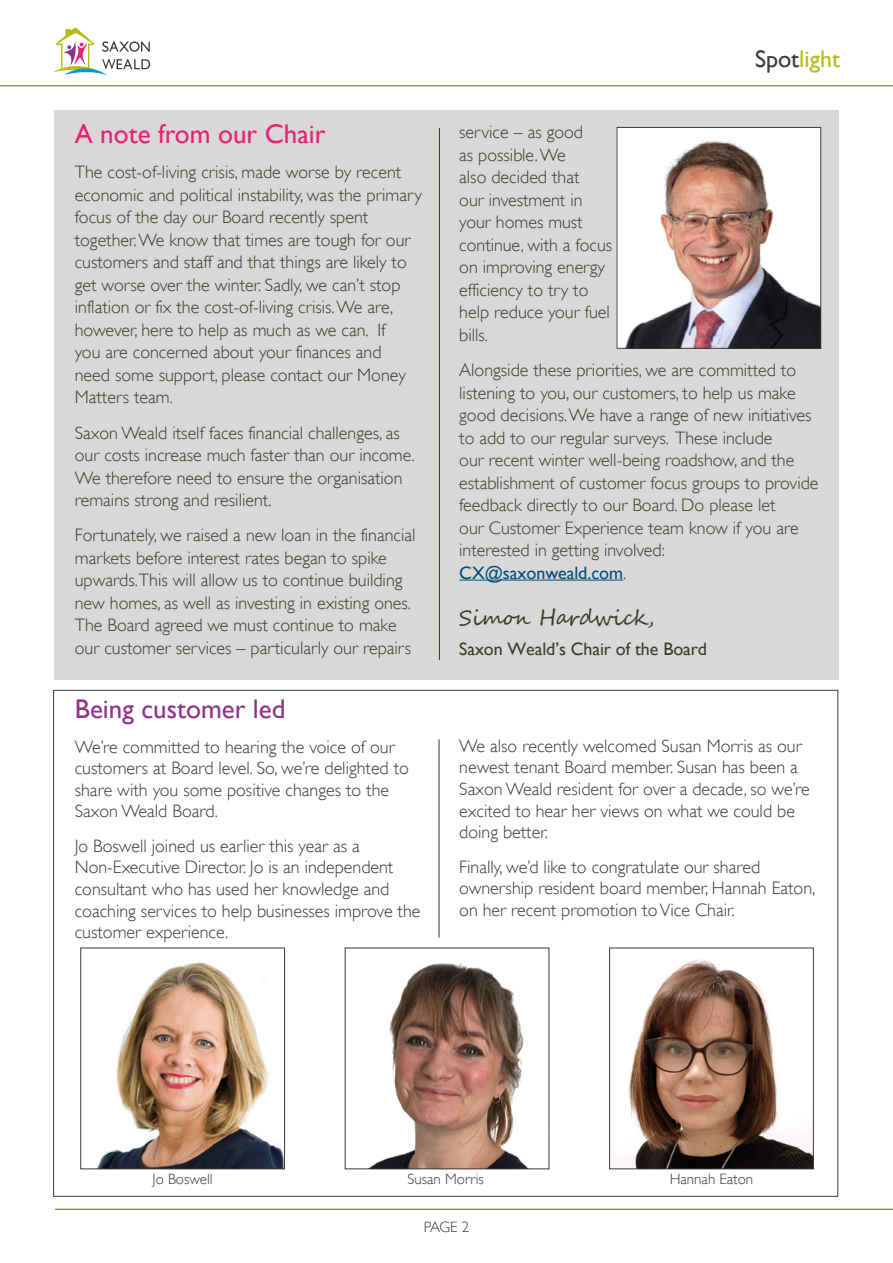
<style>
.page{position:relative;width:893px;height:1263px;background:#fff}
.page>*{position:absolute;margin:0;border:0;box-sizing:border-box;transform-origin:0 0}
.t1{font:27px "Gill Alt One";color:#e72176}
.t2{font:27px "Gill Alt One";color:#913189}
.t3{font:24px "Gill Alt One";color:#b4bd10}
.t4{font:21px "Segoe Script";letter-spacing:-.005em;color:#3c3935}
.t5{font:300 18px/22.5px "Gill Alt One";color:#3c3935}
.t6{font:18px "Gill Sans";letter-spacing:-.005em;color:#3c3935}
.t7{font:300 15px "Gill Alt One";color:#3c3935}
.s1{color:#3c3935}
.s2{font-weight:400;color:#004d7e}
</style>
<div class="page">
<div style="left:54px;top:111px;width:785px;height:569px;background:#d9d8d6"></div>
<hr style="left:55px;top:1209px;width:838px;height:1px;background:#6c702e">
<img style="left:619px;top:129px;width:200px;height:218px">
<div style="left:617px;top:127px;width:204px;height:222px;border:1px solid #3c3935"></div>
<hr style="left:459px;top:580px;width:164px;height:1px;background:#004d7e">
<hr style="left:439px;top:128px;width:1px;height:532px;background:#3c3935">
<svg style="left:53px;top:28px;width:97px;height:47px"></svg>
<hr style="left:0;top:85px;width:893px;height:1px;background:#6c702e">
<img style="left:370px;top:962px;width:157px;height:205px">
<img style="left:97px;top:962px;width:186px;height:205px">
<div style="left:80px;top:947px;width:205px;height:222px;border:1px solid #3c3935"></div>
<img style="left:611px;top:959px;width:201px;height:208px">
<div style="left:609px;top:947px;width:205px;height:222px;border:1px solid #3c3935"></div>
<hr style="left:439px;top:739px;width:1px;height:199px;background:#3c3935">
<h1 class="t1" style="left:75px;top:118px;width:252px">A note from our Chair</h1>
<p class="t5" style="left:75px;top:161px;width:349px">The cost-of-living crisis, made worse by recent economic and political instability, was the primary focus of the day our Board recently spent together. We know that times are tough for our customers and staff and that things are likely to get worse over the winter. Sadly, we can’t stop inflation or fix the cost-of-living crisis. We are, however, here to help as much as we can. If<br>you are concerned about your finances and<br>need some support, please contact our Money Matters team.</p>
<p class="t5" style="left:75px;top:421px;width:342px">Saxon Weald itself faces financial challenges, as our costs increase much faster than our income.<br>We therefore need to ensure the organisation remains strong and resilient.</p>
<p class="t5" style="left:75px;top:524px;width:342px">Fortunately, we raised a new loan in the financial markets before interest rates began to spike upwards.This will allow us to continue building new homes, as well as investing in existing ones.<br>The Board agreed we must continue to make our customer services – particularly our repairs</p>
<h1 class="t2" style="left:75px;top:693px;width:212px">Being customer led</h1>
<p class="t5" style="left:75px;top:736px;width:336px;line-height:21.6px">We’re committed to hearing the voice of our customers at Board level. So, we’re delighted to share with you some positive changes to the Saxon Weald Board.</p>
<p class="t5" style="left:75px;top:835px;width:347px;line-height:21.6px">Jo Boswell joined us earlier this year as a Non-Executive Director. Jo is an independent consultant who has used her knowledge and coaching services to help businesses improve the customer experience.</p>
<h2 class="t3" style="left:755px;top:45px;width:86px"><span class="s1">Spot</span>light</h2>
<p class="t5" style="left:459px;top:121px;width:154px">service – as good<br>as possible. We<br>also decided that<br>our investment in your homes must continue, with a focus on improving energy efficiency to try to help reduce your fuel bills.</p>
<p class="t5" style="left:459px;top:359px;width:361px">Alongside these priorities, we are committed to listening to you, our customers, to help us make good decisions. We have a range of new initiatives to add to our regular surveys. These include<br>our recent winter well-being roadshow, and the establishment of customer focus groups to provide feedback directly to our Board. Do please let<br>our Customer Experience team know if you are interested in getting involved:<br><span class="s2">CX@saxonweald.com</span>.</p>
<p class="t4" style="left:459px;top:601px;width:196px">Simon Hardwick,</p>
<p class="t6" style="left:459px;top:639px;width:249px">Saxon Weald’s Chair of the Board</p>
<p class="t5" style="left:459px;top:735px;width:352px;line-height:21.6px">We also recently welcomed Susan Morris as our newest tenant Board member. Susan has been a Saxon Weald resident for over a decade, so we’re excited to hear her views on what we could be doing better.</p>
<p class="t5" style="left:459px;top:856px;width:358px;line-height:21.6px">Finally, we’d like to congratulate our shared ownership resident board member, Hannah Eaton, on her recent promotion to Vice Chair.</p>
<p class="t7" style="left:153px;top:1170px;width:62px">Jo Boswell</p>
<p class="t7" style="left:407px;top:1170px;width:78px">Susan Morris</p>
<p class="t7" style="left:670px;top:1170px;width:85px">Hannah Eaton</p>
<p class="t7" style="left:424px;top:1218px;width:47px">PAGE 2</p>
</div>
